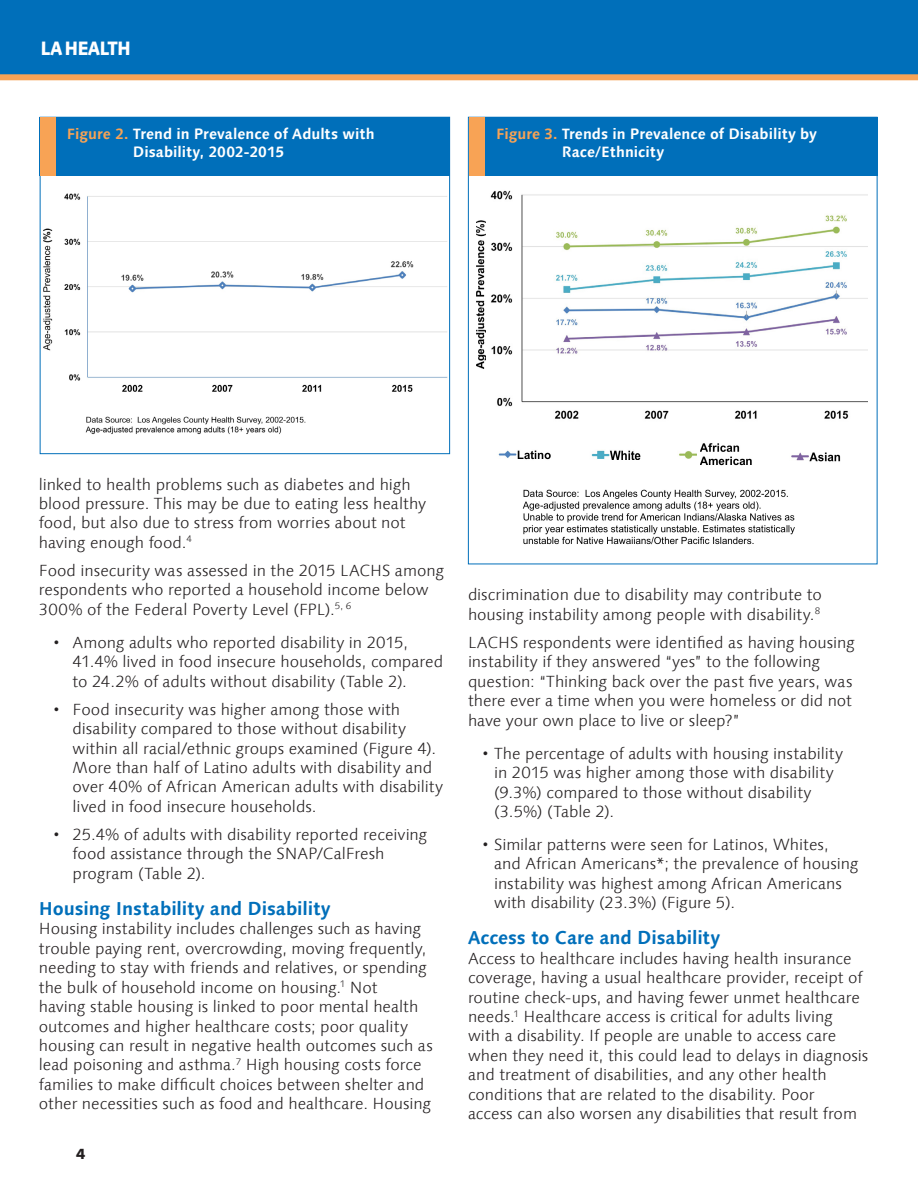
<style>
.page{position:relative;width:918px;height:1188px;background:#fff}
.page>*{position:absolute;margin:0;border:0;box-sizing:border-box;transform-origin:0 0}
.t1{font:800 19.5px "Linotype Syntax Com";letter-spacing:-.055em;color:#fff;scale:.9 1}
.SUBHEAD{font:700 18.75px "Linotype Syntax Com";letter-spacing:-.01em;color:#006fba}
.TEXT{font:300 16.2px/19.5px "Linotype Syntax Com";letter-spacing:-.005em;color:#231f20}
.TEXT_First_Paragraph{font:300 16.2px/19.5px "Linotype Syntax Com";letter-spacing:-.005em;color:#231f20}
.SUBHEAD-2{font:300 16.2px/19.5px "Linotype Syntax Com";letter-spacing:-.005em;color:#231f20}
.SUBHEAD-3{font:700 15px/18px "Linotype Syntax Com";color:#fff}
.t2{font:700 13.5px "Futura Std";color:#231f20}
.s1{color:#f8a355}
</style>
<div class="page">
<div style="left:0;top:0;width:918px;height:74px;background:#006fba"></div>
<div style="left:0;top:74px;width:918px;height:6px;background:#f8a355"></div>
<img style="left:43px;top:180px;width:408px;height:274px">
<img style="left:486px;top:175px;width:381px;height:244px">
<img style="left:522px;top:489px;width:273px;height:56px">
<img style="left:498px;top:450px;width:53px;height:10px">
<img style="left:591px;top:450px;width:50px;height:9px">
<img style="left:791px;top:452px;width:50px;height:10px">
<img style="left:700px;top:443px;width:52px;height:23px">
<img style="left:679px;top:451px;width:18px;height:8px">
<div style="left:469px;top:117px;width:409px;height:58px;background:#006fba"></div>
<div style="left:469px;top:117px;width:16px;height:58px;background:#f8a355"></div>
<img style="left:476px;top:220px;width:9px;height:149px">
<div style="left:40px;top:117px;width:410px;height:58px;background:#006fba"></div>
<div style="left:40px;top:117px;width:15px;height:58px;background:#f8a355"></div>
<p class="t1" style="left:40px;top:35px;width:102px">LA HEALTH</p>
<p class="SUBHEAD-3" style="left:133px;top:124px;width:243px;text-indent:-66px"><span class="s1">Figure 2.</span> Trend in Prevalence of Adults with<br>Disability, 2002-2015</p>
<p class="SUBHEAD-3" style="left:562px;top:124px;width:257px;text-indent:-66px"><span class="s1">Figure 3.</span> Trends in Prevalence of Disability by<br>Race/Ethnicity</p>
<p class="TEXT_First_Paragraph" style="left:39px;top:474px;width:389px">linked to health problems such as diabetes and high blood pressure. This may be due to eating less healthy food, but also due to stress from worries about not having enough food.<sup>4</sup></p>
<p class="TEXT" style="left:39px;top:561px;width:407px">Food insecurity was assessed in the 2015 LACHS among respondents who reported a household income below<br>300% of the Federal Poverty Level (FPL).<sup>5,</sup> <sup>6</sup></p>
<p class="TEXT" style="left:73px;top:632px;width:372px;text-indent:-20px">• Among adults who reported disability in 2015,<br>41.4% lived in food insecure households, compared to 24.2% of adults without disability (Table 2).</p>
<p class="TEXT" style="left:73px;top:699px;width:372px;text-indent:-20px">• Food insecurity was higher among those with disability compared to those without disability within all racial/ethnic groups examined (Figure 4).<br>More than half of Latino adults with disability and over 40% of African American adults with disability lived in food insecure households.</p>
<p class="TEXT" style="left:73px;top:825px;width:356px;text-indent:-20px">• 25.4% of adults with disability reported receiving food assistance through the SNAP/CalFresh program (Table 2).</p>
<p class="SUBHEAD" style="left:39px;top:896px;width:293px">Housing Instability and Disability</p>
<p class="SUBHEAD-2" style="left:39px;top:919px;width:396px">Housing instability includes challenges such as having trouble paying rent, overcrowding, moving frequently, needing to stay with friends and relatives, or spending the bulk of household income on housing.<sup>1</sup> Not<br>having stable housing is linked to poor mental health outcomes and higher healthcare costs; poor quality housing can result in negative health outcomes such as lead poisoning and asthma.<sup>7</sup> High housing costs force families to make difficult choices between shelter and other necessities such as food and healthcare. Housing</p>
<p class="t2" style="left:76px;top:1145px;width:11px">4</p>
<p class="SUBHEAD-2" style="left:468px;top:585px;width:355px">discrimination due to disability may contribute to housing instability among people with disability.<sup>8</sup></p>
<p class="TEXT" style="left:468px;top:633px;width:388px">LACHS respondents were identified as having housing instability if they answered “yes” to the following question: “Thinking back over the past five years, was there ever a time when you were homeless or did not have your own place to live or sleep?”</p>
<p class="TEXT" style="left:494px;top:743px;width:351px;text-indent:-13px">• The percentage of adults with housing instability in 2015 was higher among those with disability (9.3%) compared to those without disability (3.5%) (Table 2).</p>
<p class="TEXT" style="left:494px;top:835px;width:366px;text-indent:-13px">• Similar patterns were seen for Latinos, Whites, and African Americans*; the prevalence of housing instability was highest among African Americans with disability (23.3%) (Figure 5).</p>
<p class="SUBHEAD" style="left:468px;top:926px;width:254px">Access to Care and Disability</p>
<p class="TEXT_First_Paragraph" style="left:468px;top:948px;width:402px">Access to healthcare includes having health insurance coverage, having a usual healthcare provider, receipt of routine check-ups, and having fewer unmet healthcare needs.<sup>1</sup> Healthcare access is critical for adults living with a disability. If people are unable to access care when they need it, this could lead to delays in diagnosis and treatment of disabilities, and any other health conditions that are related to the disability. Poor<br>access can also worsen any disabilities that result from</p>
</div>
